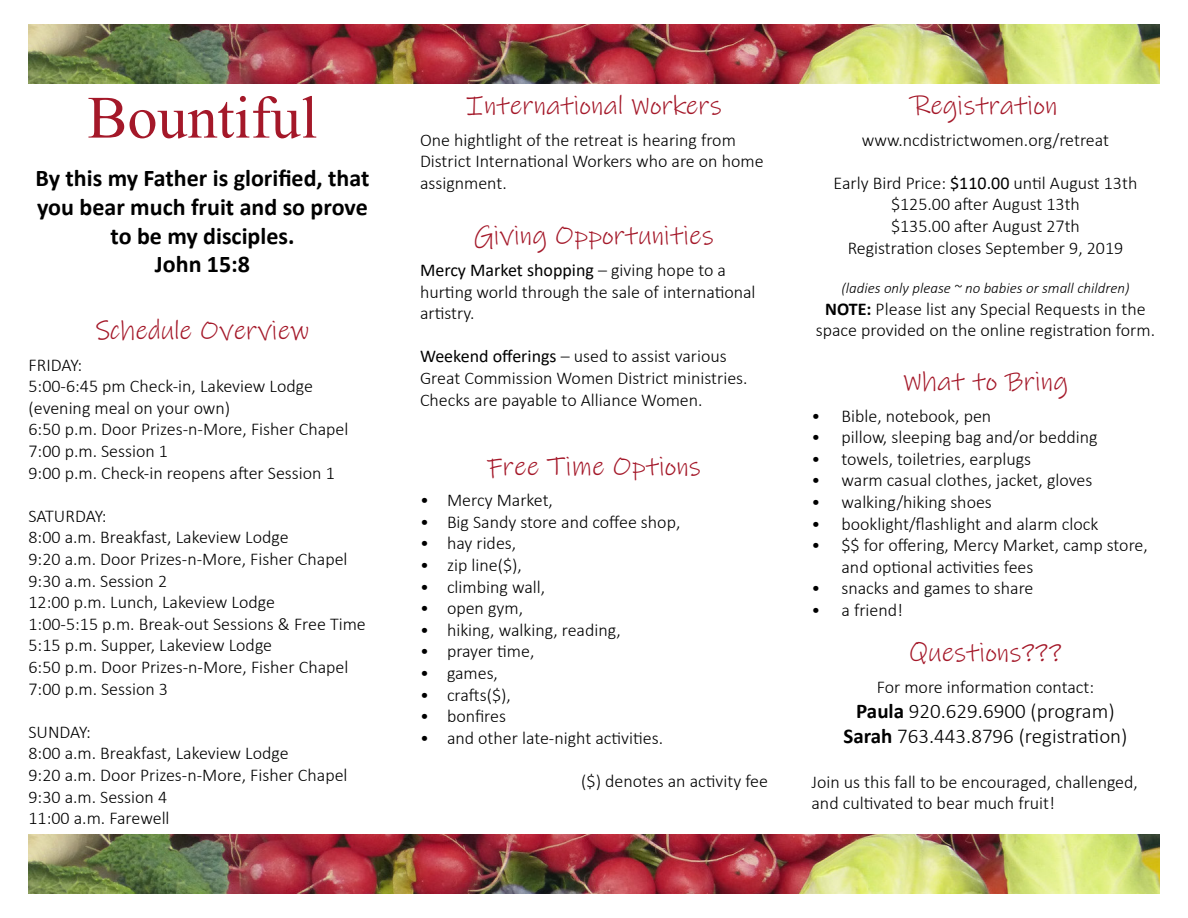
<style>
.page{position:relative;width:1188px;height:918px;background:#fff}
.page>*{position:absolute;margin:0;border:0;box-sizing:border-box;transform-origin:0 0}
.t1{font:60px "Times New Roman";color:#a41829}
.t2{font:27px "Ink Free";color:#a41829}
.t3{font:700 24px/28.8px "Calibri";color:#000;text-align:center}
.t4{font:300 21px "Calibri";color:#000}
.t5{font:300 18px/21.6px "Calibri";color:#000}
.t6{font:italic 300 15px "Calibri";color:#000}
.s1{font-weight:400}
.s2{font-weight:700}
</style>
<div class="page">
<img style="left:28px;top:24px;width:1132px;height:60px">
<img style="left:28px;top:834px;width:1132px;height:60px">
<p class="t1" style="left:87px;top:75px;width:232px">Bountiful</p>
<p class="t3" style="left:36px;top:163px;width:335px">By this my Father is glorified, that you bear much fruit and so prove to be my disciples.</p>
<p class="t3" style="left:155px;top:250px;width:97px">John 15:8</p>
<p class="t2" style="left:95px;top:315px;width:216px">Schedule Overview</p>
<p class="t5" style="left:28px;top:354px;width:321px">FRIDAY:<br>5:00-6:45 pm Check-in, Lakeview Lodge (evening meal on your own)<br>6:50 p.m. Door Prizes-n-More, Fisher Chapel<br>7:00 p.m. Session 1<br>9:00 p.m. Check-in reopens after Session 1</p>
<p class="t5" style="left:28px;top:505px;width:339px">SATURDAY:<br>8:00 a.m. Breakfast, Lakeview Lodge<br>9:20 a.m. Door Prizes-n-More, Fisher Chapel<br>9:30 a.m. Session 2<br>12:00 p.m. Lunch, Lakeview Lodge<br>1:00-5:15 p.m. Break-out Sessions &amp; Free Time<br>5:15 p.m. Supper, Lakeview Lodge<br>6:50 p.m. Door Prizes-n-More, Fisher Chapel<br>7:00 p.m. Session 3</p>
<p class="t5" style="left:28px;top:721px;width:321px">SUNDAY:<br>8:00 a.m. Breakfast, Lakeview Lodge<br>9:20 a.m. Door Prizes-n-More, Fisher Chapel<br>9:30 a.m. Session 4<br>11:00 a.m. Farewell</p>
<p class="t2" style="left:466px;top:90px;width:257px">International Workers</p>
<p class="t2" style="left:914px;top:90px;width:145px">Registration</p>
<p class="t5" style="left:420px;top:129px;width:345px">One hightlight of the retreat is hearing from<br>District International Workers who are on home assignment.</p>
<p class="t2" style="left:474px;top:220px;width:241px">Giving Opportunities</p>
<p class="t5" style="left:420px;top:259px;width:337px"><span class="s1">Mercy Market shopping</span> – giving hope to a hurting world through the sale of international artistry.</p>
<p class="t5" style="left:420px;top:345px;width:329px"><span class="s1">Weekend offerings</span> – used to assist various<br>Great Commission Women District ministries.<br>Checks are payable to Alliance Women.</p>
<p class="t2" style="left:487px;top:450px;width:215px">Free Time Options</p>
<p class="t5" style="left:420px;top:489px;width:135px">• Mercy Market,</p>
<p class="t5" style="left:420px;top:511px;width:262px">• Big Sandy store and coffee shop,</p>
<p class="t5" style="left:420px;top:533px;width:98px">• hay rides,</p>
<p class="t5" style="left:420px;top:554px;width:104px">• zip line($),</p>
<p class="t5" style="left:420px;top:576px;width:127px">• climbing wall,</p>
<p class="t5" style="left:420px;top:597px;width:105px">• open gym,</p>
<p class="t5" style="left:420px;top:619px;width:202px">• hiking, walking, reading,</p>
<p class="t5" style="left:420px;top:641px;width:116px">• prayer time,</p>
<p class="t5" style="left:420px;top:662px;width:80px">• games,</p>
<p class="t5" style="left:420px;top:684px;width:93px">• crafts($),</p>
<p class="t5" style="left:420px;top:705px;width:88px">• bonfires</p>
<p class="t5" style="left:420px;top:727px;width:245px">• and other late-night activities.</p>
<p class="t5" style="left:581px;top:770px;width:188px">($) denotes an activity fee</p>
<p class="t5" style="left:862px;top:129px;width:249px">www.ncdistrictwomen.org/retreat</p>
<p class="t5" style="left:834px;top:172px;width:305px">Early Bird Price: <span class="s1">$110.00</span> until August 13th</p>
<p class="t5" style="left:891px;top:193px;width:191px">$125.00 after August 13th</p>
<p class="t5" style="left:891px;top:215px;width:191px">$135.00 after August 27th</p>
<p class="t5" style="left:848px;top:237px;width:277px">Registration closes September 9, 2019</p>
<p class="t6" style="left:841px;top:279px;width:290px">(ladies only please ~ no babies or small children)</p>
<p class="t5" style="left:816px;top:298px;width:341px;text-align:center"><span class="s2">NOTE:</span> Please list any Special Requests in the space provided on the online registration form.</p>
<p class="t2" style="left:903px;top:366px;width:166px">What to Bring</p>
<p class="t5" style="left:812px;top:405px;width:181px">• Bible, notebook, pen</p>
<p class="t5" style="left:812px;top:426px;width:288px">• pillow, sleeping bag and/or bedding</p>
<p class="t5" style="left:812px;top:448px;width:221px">• towels, toiletries, earplugs</p>
<p class="t5" style="left:812px;top:469px;width:282px">• warm casual clothes, jacket, gloves</p>
<p class="t5" style="left:812px;top:491px;width:182px">• walking/hiking shoes</p>
<p class="t5" style="left:812px;top:513px;width:288px">• booklight/flashlight and alarm clock</p>
<p class="t5" style="left:842px;top:534px;width:308px;text-indent:-30px">• $$ for offering, Mercy Market, camp store, and optional activities fees</p>
<p class="t5" style="left:812px;top:577px;width:224px">• snacks and games to share</p>
<p class="t5" style="left:812px;top:599px;width:93px">• a friend!</p>
<p class="t2" style="left:909px;top:637px;width:154px">Questions???</p>
<p class="t5" style="left:877px;top:676px;width:219px">For more information contact:</p>
<p class="t4" style="left:856px;top:698px;width:260px"><span class="s2">Paula</span> 920.629.6900 (program)</p>
<p class="t4" style="left:844px;top:723px;width:285px"><span class="s2">Sarah</span> 763.443.8796 (registration)</p>
<p class="t5" style="left:812px;top:771px;width:328px">Join us this fall to be encouraged, challenged, and cultivated to bear much fruit!</p>
</div>
